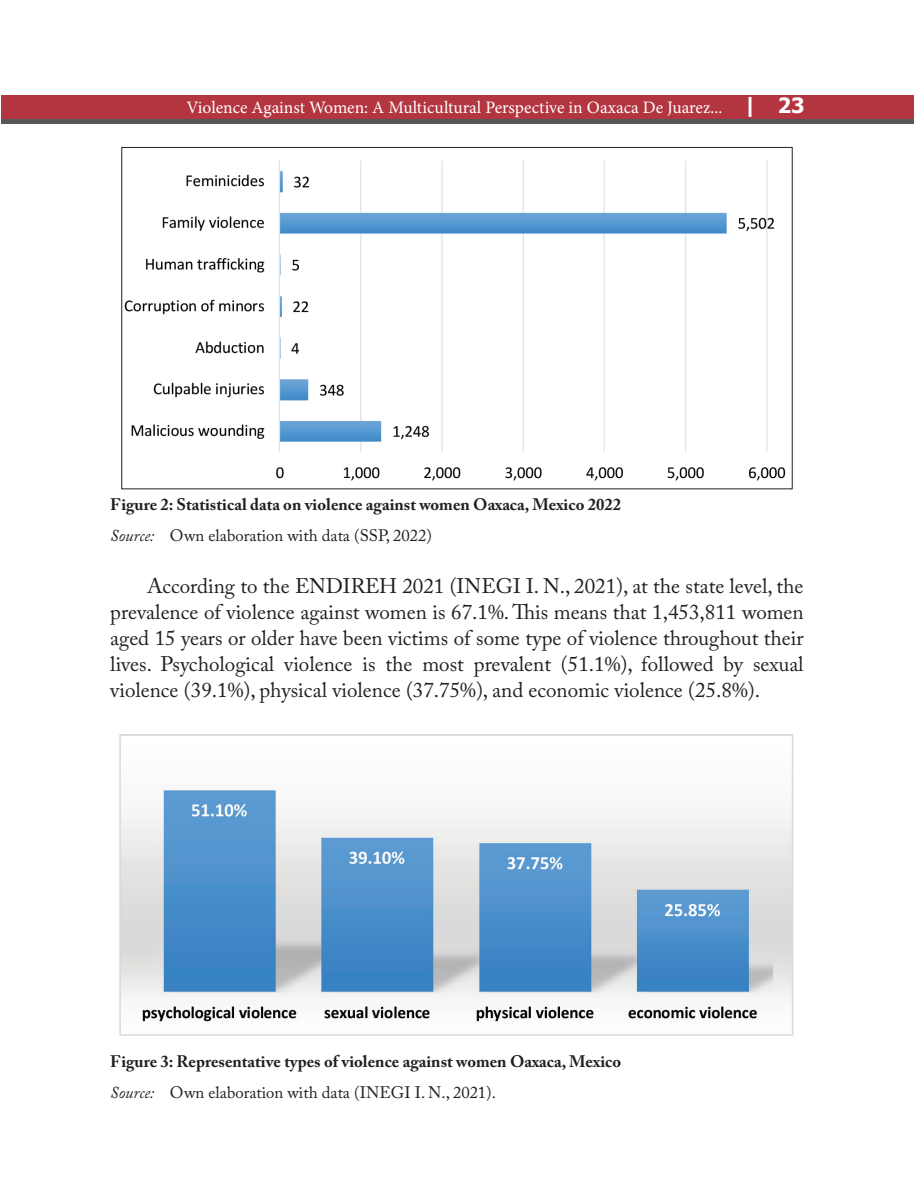
<style>
.page{position:relative;width:914px;height:1197px;background:#fff}
.page>*{position:absolute;margin:0;border:0;box-sizing:border-box;transform-origin:0 0}
.Body_text{font:21px/26.1px "Adobe Caslon Pro";color:#231f20;text-align:justify}
.t1{font:17.5px "Minion Pro";color:#fff}
.t2{font:700 16.62px "Adobe Caslon Pro";color:#231f20}
.source{font:16.62px "Adobe Caslon Pro";color:#231f20}
.s1{font-family:"Tahoma";font-weight:700;font-size:21px}
.s2{font-style:italic}
</style>
<div class="page">
<div style="left:2px;top:95px;width:912px;height:29px;background:#b33540"></div>
<div style="left:2px;top:119px;width:912px;height:5px;background:#57585a"></div>
<img style="left:124px;top:160px;width:662px;height:321px">
<img style="left:120px;top:734px;width:673px;height:302px">
<p class="t1" style="left:186px;top:96px;width:619px">Violence Against Women: A Multicultural Perspective in Oaxaca De Juarez... <span class="s1">| 23</span></p>
<p class="t2" style="left:110px;top:494px;width:512px">Figure 2: Statistical data on violence against women Oaxaca, Mexico 2022</p>
<p class="source" style="left:110px;top:526px;width:323px"><span class="s2">Source:</span> Own elaboration with data (SSP, 2022)</p>
<p class="Body_text" style="left:110px;top:573px;width:695px;text-indent:37px">According to the ENDIREH 2021 (INEGI I. N., 2021), at the state level, the prevalence of violence against women is 67.1%. This means that 1,453,811 women aged 15 years or older have been victims of some type of violence throughout their lives. Psychological violence is the most prevalent (51.1%), followed by sexual violence (39.1%), physical violence (37.75%), and economic violence (25.8%).</p>
<p class="t2" style="left:110px;top:1052px;width:512px">Figure 3: Representative types of violence against women Oaxaca, Mexico</p>
<p class="source" style="left:110px;top:1083px;width:387px"><span class="s2">Source:</span> Own elaboration with data (INEGI I. N., 2021).</p>
</div>
